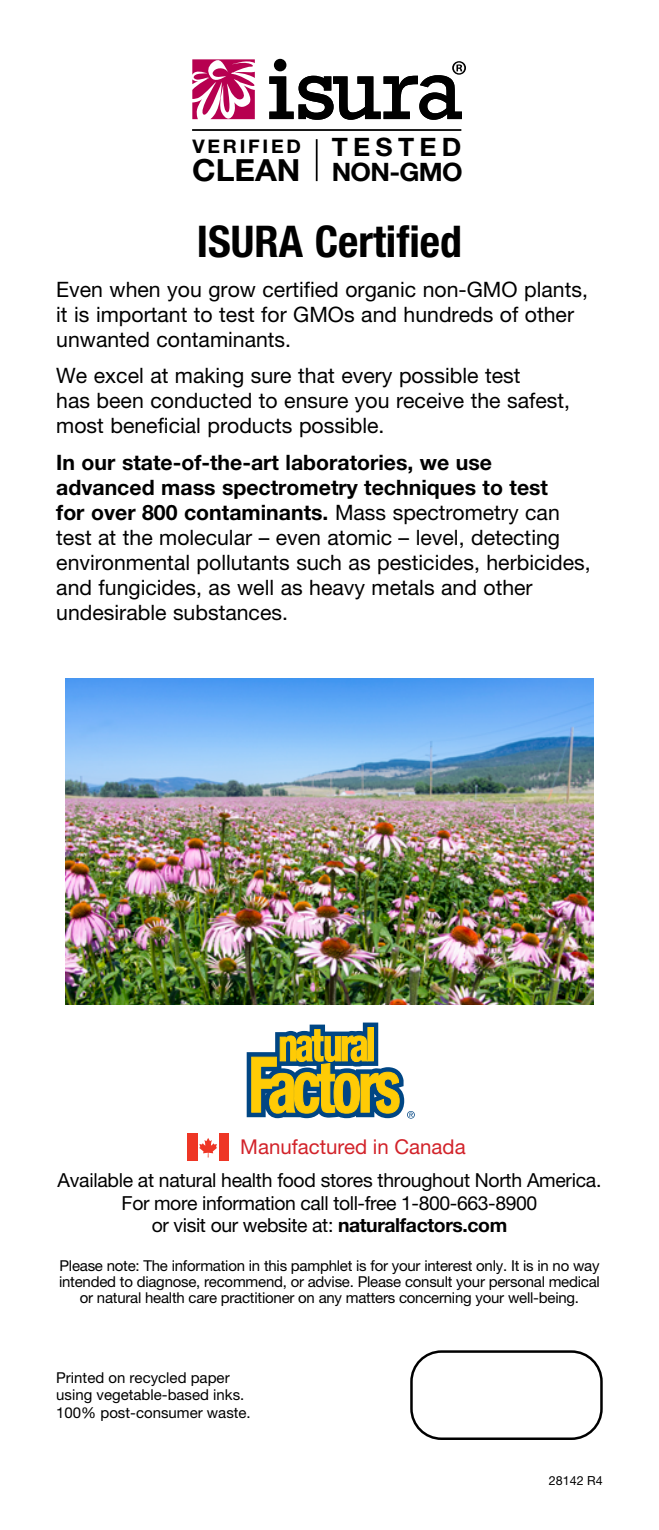
<style>
.page{position:relative;width:659px;height:1530px;background:#fff}
.page>*{position:absolute;margin:0;border:0;box-sizing:border-box;transform-origin:0 0}
.t1{font:700 condensed 43.75px "Helvetica Neue LT Pro";color:#000}
.t2{font:700 30.5px "Helvetica Neue LT Pro";color:#000;scale:1.04 1}
.t3{font:700 25.5px/24.5px "Helvetica Neue LT Pro";letter-spacing:.2em;color:#000;scale:1.04 1}
.t4{font:21.25px/25px "Helvetica Neue LT Pro";color:#000}
.t5{font:20.5px "Helvetica Neue";color:#d2232a}
.t6{font:19.5px/22.5px "Helvetica Neue LT Pro";letter-spacing:-.015em;color:#000;text-align:center}
.t7{font:700 18.75px "Helvetica Neue LT Pro";letter-spacing:.14em;color:#000;scale:1.04 1}
.t8{font:15px/16.2px "Helvetica Neue LT Pro";letter-spacing:-.015em;color:#000;text-align:center}
.t9{font:12.5px "Helvetica Neue LT Pro";color:#000}
.s1{font-weight:700}
</style>
<div class="page">
<svg style="left:246px;top:1022px;width:169px;height:97px"></svg>
<svg style="left:199px;top:1138px;width:18px;height:20px"></svg>
<div style="left:188px;top:1133px;width:9px;height:27px;background:#ee3625"></div>
<div style="left:219px;top:1133px;width:9px;height:27px;background:#ee3625"></div>
<div style="left:410px;top:1350px;width:193px;height:90px;border:2px solid #000;border-radius:30px"></div>
<hr style="left:192px;top:129px;width:269px;height:2px;background:#000">
<div style="left:274px;top:59px;width:12px;height:12px;background:#000;border-radius:50%"></div>
<svg style="left:192px;top:59px;width:63px;height:61px"></svg>
<svg style="left:269px;top:61px;width:197px;height:59px"></svg>
<hr style="left:316px;top:139px;width:1px;height:42px;background:#000">
<img style="left:65px;top:679px;width:529px;height:326px">
<p class="t7" style="left:193px;top:135px;width:106px">VERIFIED</p>
<h2 class="t2" style="left:192px;top:151px;width:106px">CLEAN</h2>
<p class="t3" style="left:332px;top:134px;width:128px">TESTED<br>NON-GMO</p>
<h1 class="t1" style="left:197px;top:215px;width:267px">ISURA Certified</h1>
<p class="t4" style="left:56px;top:277px;width:533px">Even when you grow certified organic non-GMO plants, it is important to test for GMOs and hundreds of other unwanted contaminants.</p>
<p class="t4" style="left:56px;top:363px;width:515px">We excel at making sure that every possible test<br>has been conducted to ensure you receive the safest, most beneficial products possible.</p>
<p class="t4" style="left:56px;top:449px;width:536px"><span class="s1">In our state-of-the-art laboratories, we use advanced mass spectrometry techniques to test<br>for over 800 contaminants.</span> Mass spectrometry can test at the molecular – even atomic – level, detecting environmental pollutants such as pesticides, herbicides, and fungicides, as well as heavy metals and other undesirable substances.</p>
<p class="t5" style="left:240px;top:1135px;width:227px">Manufactured in Canada</p>
<p class="t6" style="left:58px;top:1169px;width:545px">Available at natural health food stores throughout North America.<br>For more information call toll-free 1-800-663-8900<br>or visit our website at: <span class="s1">naturalfactors.com</span></p>
<p class="t8" style="left:59px;top:1257px;width:542px">Please note: The information in this pamphlet is for your interest only. It is in no way intended to diagnose, recommend, or advise. Please consult your personal medical or natural health care practitioner on any matters concerning your well-being.</p>
<p class="t8" style="left:56px;top:1368px;width:196px;line-height:17.5px;text-align:left">Printed on recycled paper using vegetable-based inks.<br>100% post-consumer waste.</p>
<p class="t9" style="left:549px;top:1473px;width:55px">28142 R4</p>
</div>
